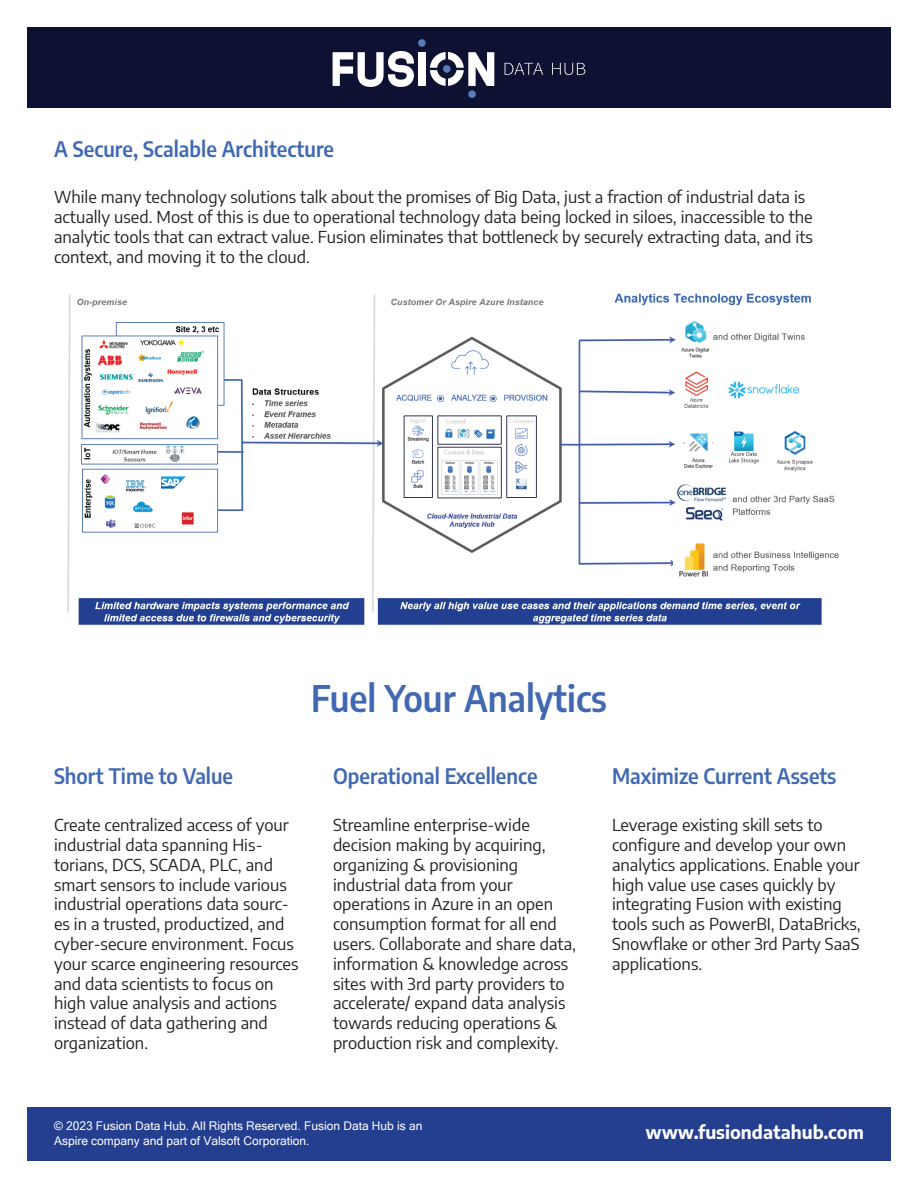
<style>
.page{position:relative;width:918px;height:1188px;background:#fff}
.page>*{position:absolute;margin:0;border:0;box-sizing:border-box;transform-origin:0 0}
.Headline{font:600 semi-condensed 36px "Encode Sans";color:#4169b2}
.Sub_Head{font:600 semi-condensed 21px "Encode Sans";color:#4169b2}
.t1{font:700 18px "Encode Sans";color:#fff}
.paragraph{font:16.5px/19.8px "Encode Sans";color:#231f20}
.t2{font:12px/14.4px "Microsoft Sans Serif";color:#fff}
</style>
<div class="page">
<div style="left:27px;top:1107px;width:864px;height:54px;background:#243e90"></div>
<div style="left:27px;top:27px;width:864px;height:81px;background:#0e1131"></div>
<div style="left:418px;top:52px;width:8px;height:34px;background:#fff"></div>
<svg style="left:333px;top:51px;width:81px;height:36px"></svg>
<svg style="left:430px;top:52px;width:64px;height:34px"></svg>
<div style="left:443px;top:65px;width:8px;height:8px;background:#567ebf;border-radius:50%"></div>
<div style="left:468px;top:90px;width:8px;height:8px;background:#567ebf;border-radius:50%"></div>
<div style="left:418px;top:39px;width:8px;height:8px;background:#567ebf;border-radius:50%"></div>
<svg style="left:505px;top:63px;width:38px;height:12px"></svg>
<svg style="left:552px;top:63px;width:33px;height:12px"></svg>
<img style="left:67px;top:293px;width:772px;height:332px">
<p class="Sub_Head" style="left:54px;top:134px;width:282px">A Secure, Scalable Architecture</p>
<p class="paragraph" style="left:54px;top:187px;width:760px">While many technology solutions talk about the promises of Big Data, just a fraction of industrial data is actually used. Most of this is due to operational technology data being locked in siloes, inaccessible to the analytic tools that can extract value. Fusion eliminates that bottleneck by securely extracting data, and its context, and moving it to the cloud.</p>
<p class="Headline" style="left:311px;top:672px;width:297px">Fuel Your Analytics</p>
<p class="Sub_Head" style="left:54px;top:761px;width:181px">Short Time to Value</p>
<p class="paragraph" style="left:54px;top:814px;width:246px">Create centralized access of your industrial data spanning His&shy;torians, DCS, SCADA, PLC, and smart sensors to include various industrial operations data sourc&shy;es in a trusted, productized, and cyber-secure environment. Focus your scarce engineering resources and data scientists to focus on high value analysis and actions instead of data gathering and organization.</p>
<p class="Sub_Head" style="left:333px;top:761px;width:206px">Operational Excellence</p>
<p class="paragraph" style="left:333px;top:814px;width:245px">Streamline enterprise-wide decision making by acquiring, organizing &amp; provisioning industrial data from your operations in Azure in an open consumption format for all end users. Collaborate and share data, information &amp; knowledge across sites with 3rd party providers to accelerate/ expand data analysis towards reducing operations &amp; production risk and complexity.</p>
<p class="Sub_Head" style="left:612px;top:761px;width:226px">Maximize Current Assets</p>
<p class="paragraph" style="left:612px;top:814px;width:250px">Leverage existing skill sets to configure and develop your own analytics applications. Enable your high value use cases quickly by integrating Fusion with existing tools such as PowerBI, DataBricks,<br>Snowflake or other 3rd Party SaaS applications.</p>
<p class="t2" style="left:54px;top:1119px;width:370px">© 2023 Fusion Data Hub. All Rights Reserved. Fusion Data Hub is an<br>Aspire company and part of Valsoft Corporation.</p>
<p class="t1" style="left:645px;top:1119px;width:220px">www.fusiondatahub.com</p>
</div>
